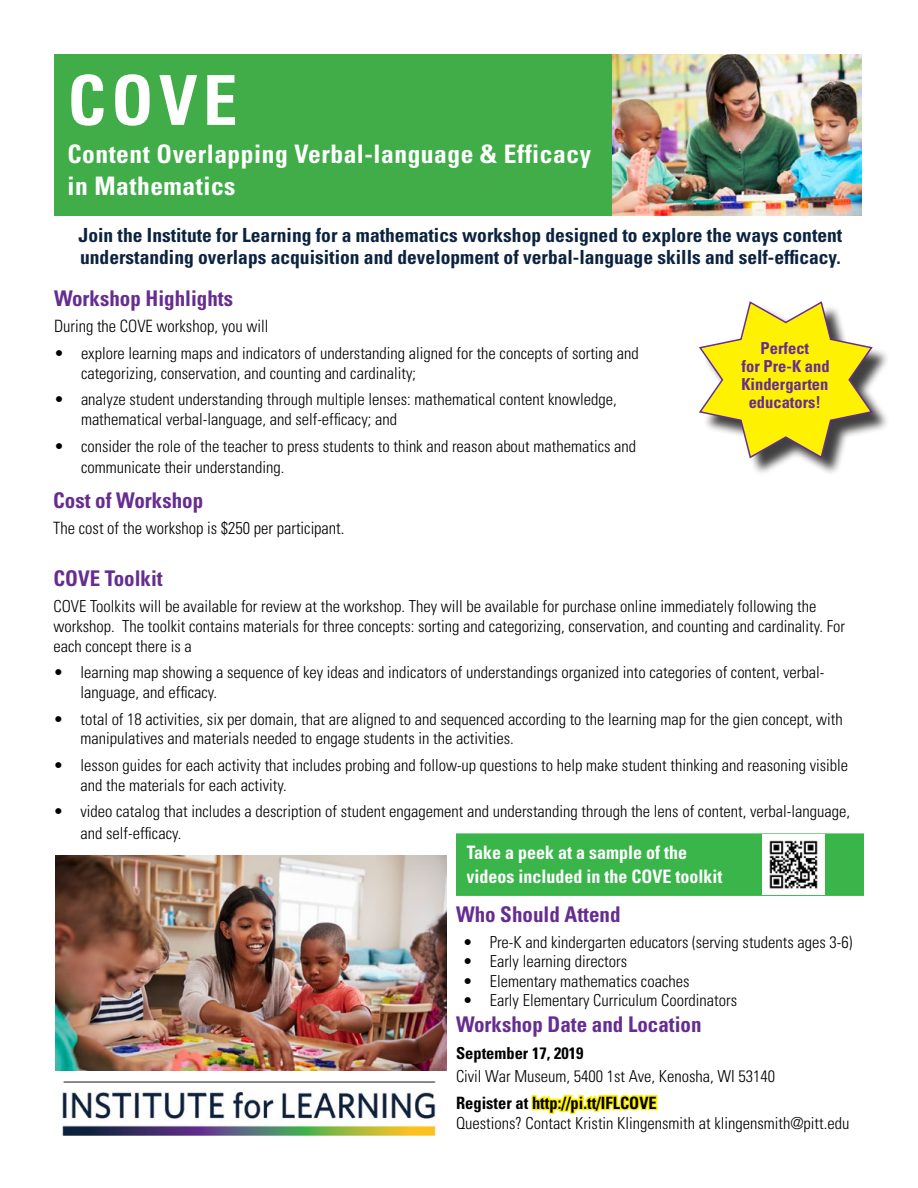
<style>
.page{position:relative;width:918px;height:1188px;background:#fff}
.page>*{position:absolute;margin:0;border:0;box-sizing:border-box;transform-origin:0 0}
.t1{font:700 condensed 69px "Univers LT Std";color:#fff}
.t2{font:700 condensed 25.5px/31.5px "Univers LT Std";letter-spacing:.02em;color:#fff}
.t3{font:700 condensed 21.6px "Univers LT Std";color:#662d91}
.t4{font:700 condensed 19.5px/22.5px "Univers LT Std";color:#0c2340}
.heady{font:700 condensed 18.6px/24px "Univers LT Std";color:#fff}
.t5{font:300 condensed 16.95px "Univers LT Std";color:#000}
.t6{font:700 condensed 16.95px "Univers LT Std";color:#000}
.body_copy{font:300 condensed 16.5px/19.8px "Univers LT Std";color:#000}
.subheady{font:300 condensed 16.5px "Univers LT Std";color:#000}
.t7{font:700 condensed 16.5px/18px "Univers LT Std";color:#662d91;text-align:center}
.t8{font:700 condensed 16.5px "Univers LT Std";color:#000}
</style>
<div class="page">
<div style="left:54px;top:54px;width:565px;height:162px;background:#41ad49"></div>
<img style="left:612px;top:54px;width:249px;height:162px">
<svg style="left:531px;top:1094px;width:127px;height:20px"></svg>
<img style="left:55px;top:855px;width:391px;height:216px">
<div style="left:702px;top:304px;width:188px;height:172px;background:#000;opacity:.75"></div>
<svg style="left:699px;top:301px;width:175px;height:159px"></svg>
<div style="left:461px;top:839px;width:398px;height:52px;background:#39b54a"></div>
<div style="left:456px;top:833px;width:408px;height:63px;border:10px solid #39b54a"></div>
<img style="left:62px;top:1082px;width:375px;height:54px">
<img style="left:762px;top:835px;width:62px;height:59px">
<p class="t1" style="left:68px;top:58px;width:171px">COVE</p>
<p class="t2" style="left:68px;top:138px;width:525px">Content Overlapping Verbal-language &amp; Efficacy in Mathematics</p>
<p class="t4" style="left:79px;top:224px;width:765px">Join the Institute for Learning for a mathematics workshop designed to explore the ways content understanding overlaps acquisition and development of verbal-language skills and self-efficacy.</p>
<p class="t3" style="left:54px;top:285px;width:181px">Workshop Highlights</p>
<p class="t5" style="left:54px;top:316px;width:216px">During the COVE workshop, you will</p>
<p class="body_copy" style="left:81px;top:343px;width:559px;text-indent:-27px">• explore learning maps and indicators of understanding aligned for the concepts of sorting and categorizing, conservation, and counting and cardinality;</p>
<p class="body_copy" style="left:81px;top:390px;width:537px;text-indent:-27px">• analyze student understanding through multiple lenses: mathematical content knowledge, mathematical verbal-language, and self-efficacy; and</p>
<p class="body_copy" style="left:81px;top:435px;width:557px;line-height:21.6px;text-indent:-27px">• consider the role of the teacher to press students to think and reason about mathematics and communicate their understanding.</p>
<p class="t3" style="left:53px;top:487px;width:151px">Cost of Workshop</p>
<p class="t5" style="left:53px;top:518px;width:293px">The cost of the workshop is $250 per participant.</p>
<p class="t7" style="left:741px;top:339px;width:90px">Perfect<br>for Pre-K and<br>Kindergarten educators!</p>
<p class="t3" style="left:54px;top:565px;width:111px">COVE Toolkit</p>
<p class="body_copy" style="left:54px;top:596px;width:793px">COVE Toolkits will be available for review at the workshop. They will be available for purchase online immediately following the workshop. The toolkit contains materials for three concepts: sorting and categorizing, conservation, and counting and cardinality. For each concept there is a</p>
<p class="body_copy" style="left:81px;top:663px;width:745px;text-indent:-27px">• learning map showing a sequence of key ideas and indicators of understandings organized into categories of content, verbal&shy;language, and efficacy.</p>
<p class="body_copy" style="left:81px;top:709px;width:764px;text-indent:-27px">• total of 18 activities, six per domain, that are aligned to and sequenced according to the learning map for the gien concept, with manipulatives and materials needed to engage students in the activities.</p>
<p class="body_copy" style="left:81px;top:755px;width:769px;text-indent:-27px">• lesson guides for each activity that includes probing and follow-up questions to help make student thinking and reasoning visible and the materials for each activity.</p>
<p class="body_copy" style="left:81px;top:801px;width:771px;line-height:21.6px;text-indent:-27px">• video catalog that includes a description of student engagement and understanding through the lens of content, verbal-language, and self-efficacy.</p>
<p class="heady" style="left:466px;top:840px;width:258px">Take a peek at a sample of the videos included in the COVE toolkit</p>
<p class="t3" style="left:456px;top:901px;width:166px">Who Should Attend</p>
<p class="body_copy" style="left:463px;top:932px;width:391px">• Pre-K and kindergarten educators (serving students ages 3-6)</p>
<p class="body_copy" style="left:463px;top:952px;width:166px">• Early learning directors</p>
<p class="body_copy" style="left:463px;top:971px;width:228px">• Elementary mathematics coaches</p>
<p class="body_copy" style="left:463px;top:991px;width:276px">• Early Elementary Curriculum Coordinators</p>
<p class="t3" style="left:456px;top:1011px;width:247px">Workshop Date and Location</p>
<p class="t8" style="left:456px;top:1043px;width:129px">September 17, 2019</p>
<p class="subheady" style="left:456px;top:1067px;width:321px">Civil War Museum, 5400 1st Ave, Kenosha, WI 53140</p>
<p class="t6" style="left:456px;top:1092px;width:202px">Register at http://pi.tt/IFLCOVE</p>
<p class="body_copy" style="left:456px;top:1113px;width:395px">Questions? Contact Kristin Klingensmith at klingensmith@pitt.edu</p>
</div>
